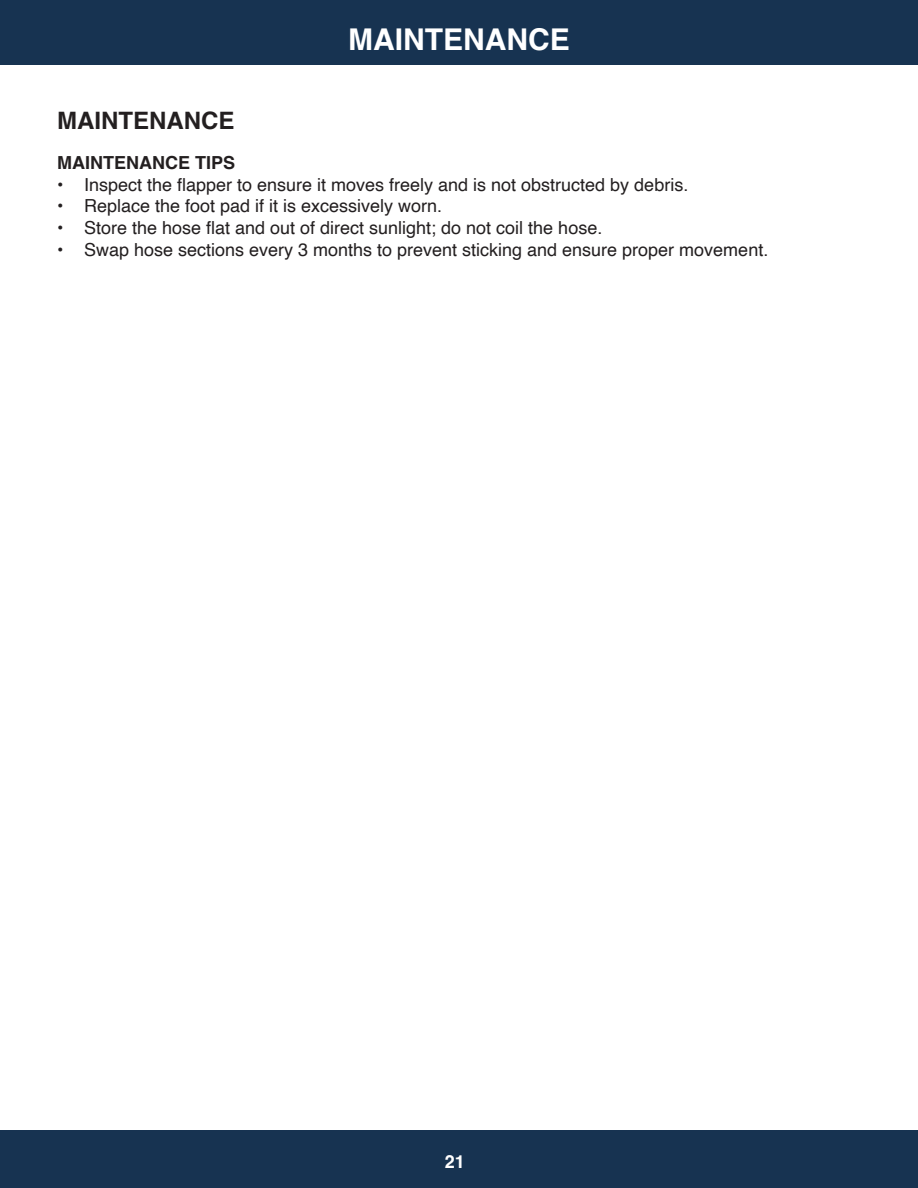
<style>
.page{position:relative;width:918px;height:1188px;background:#fff}
.page>*{position:absolute;margin:0;border:0;box-sizing:border-box;transform-origin:0 0}
.t1{font:700 30px "Helvetica";color:#fff}
.t2{font:700 24px "Helvetica";color:#231f20}
.t3{font:18px "Helvetica";color:#231f20}
.t4{font:700 18px "Helvetica";color:#231f20}
.t5{font:700 18px "Helvetica";color:#fff}
</style>
<div class="page">
<div style="left:0;top:1130px;width:918px;height:58px;background:#173351"></div>
<div style="left:0;top:0;width:918px;height:64px;background:#173351"></div>
<h1 class="t1" style="left:348px;top:21px;width:223px">MAINTENANCE</h1>
<h2 class="t2" style="left:57px;top:106px;width:179px">MAINTENANCE</h2>
<p class="t4" style="left:57px;top:152px;width:180px">MAINTENANCE TIPS</p>
<p class="t3" style="left:57px;top:171px;width:633px">• Inspect the flapper to ensure it moves freely and is not obstructed by debris.</p>
<p class="t3" style="left:57px;top:192px;width:387px">• Replace the foot pad if it is excessively worn.</p>
<p class="t3" style="left:57px;top:214px;width:547px">• Store the hose flat and out of direct sunlight; do not coil the hose.</p>
<p class="t3" style="left:57px;top:235px;width:713px">• Swap hose sections every 3 months to prevent sticking and ensure proper movement.</p>
<p class="t5" style="left:445px;top:1151px;width:22px">21</p>
</div>
